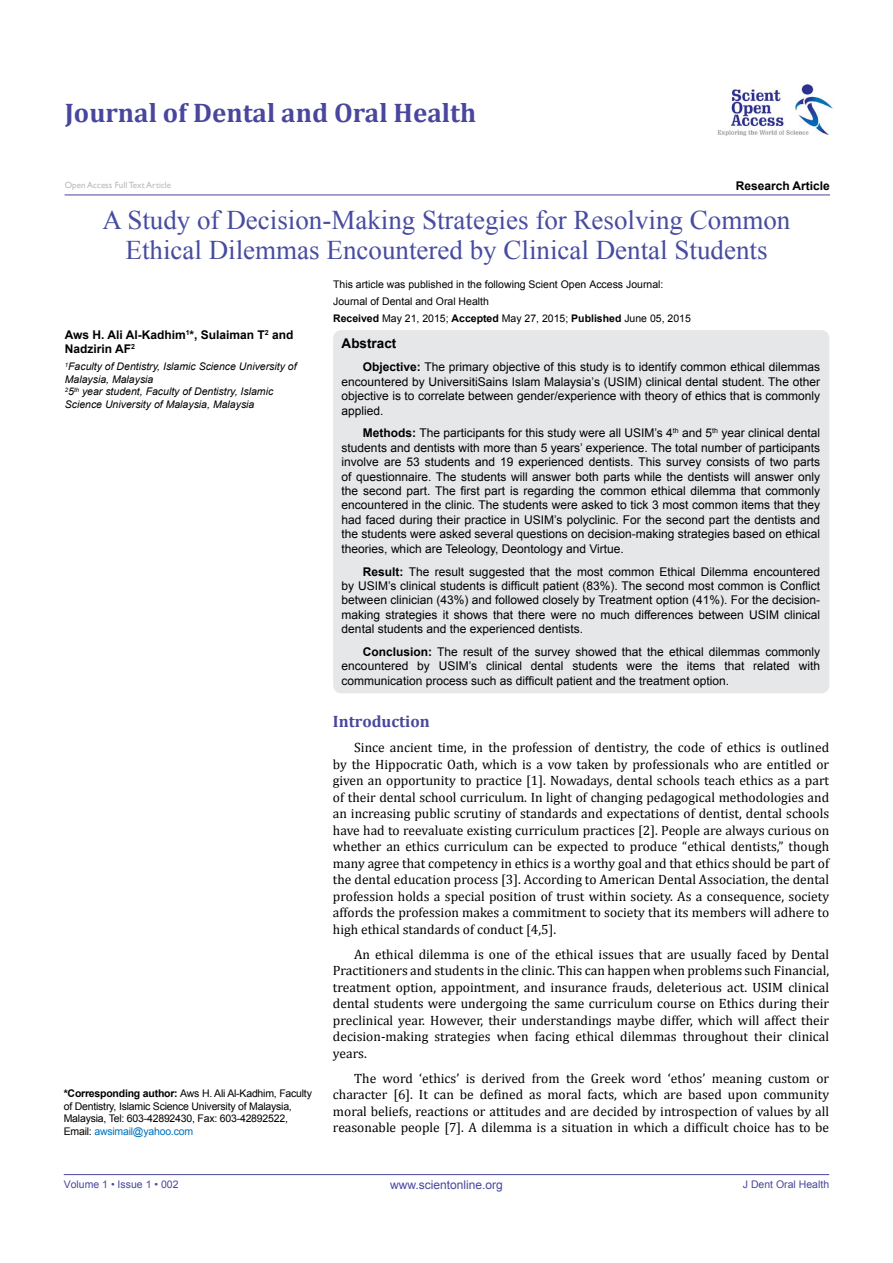
<style>
.page{position:relative;width:893px;height:1263px;background:#fff}
.page>*{position:absolute;margin:0;border:0;box-sizing:border-box;transform-origin:0 0}
.t1{font:27px/30px "Times New Roman";color:#474ca0;text-align:center}
.t2{font:700 27px "Cambria";color:#49479d}
.t3{font:700 16.5px "Cambria";color:#49479d}
.t4{font:13.5px/16.5px "Cambria";color:#000;text-align:justify}
.t5{font:700 13.5px "Arial";color:#000}
.t6{font:12px/14.4px "Arial";color:#000;text-align:justify}
.t7{font:700 12px/14.4px "Arial";color:#000}
.t8{font:12px "Arial";color:#49479d}
.t9{font:10.5px/12.6px "Arial";letter-spacing:-.02em;color:#000}
.t10{font:10.5px/16.8px "Arial";color:#000}
.t11{font:italic 10.5px/12.6px "Arial";color:#000}
.t12{font:10.5px "Arial";color:#49479d}
.t13{font:9px "Gill Sans";color:#b8babc}
.s1{font-weight:700}
.s2{color:#0072bc}
</style>
<div class="page">
<hr style="left:64px;top:1174px;width:765px;height:1px;background:#49479d">
<img style="left:717px;top:84px;width:116px;height:52px">
<hr style="left:65px;top:195px;width:765px;height:1px;background:#49479d">
<div style="left:333px;top:330px;width:496px;height:363px;background:#e6e7e8;border-radius:9px"></div>
<h1 class="t2" style="left:65px;top:94px;width:413px">Journal of Dental and Oral Health</h1>
<p class="t13" style="left:65px;top:179px;width:108px">Open Access Full Text Article</p>
<p class="t7" style="left:736px;top:179px;width:96px">Research Article</p>
<h1 class="t1" style="left:103px;top:204px;width:689px">A Study of Decision-Making Strategies for Resolving Common<br>Ethical Dilemmas Encountered by Clinical Dental Students</h1>
<p class="t7" style="left:65px;top:328px;width:230px">Aws H. Ali Al-Kadhim<sup>1</sup>*, Sulaiman T<sup>2</sup> and<br>Nadzirin AF<sup>2</sup></p>
<p class="t11" style="left:65px;top:360px;width:233px"><sup>1</sup>Faculty of Dentistry, Islamic Science University of Malaysia, Malaysia<br><sup>2</sup>5<sup>th</sup> year student, Faculty of Dentistry, Islamic Science University of Malaysia, Malaysia</p>
<p class="t9" style="left:64px;top:1087px;width:250px"><span class="s1">*Corresponding author:</span> Aws H. Ali Al-Kadhim, Faculty of Dentistry, Islamic Science University of Malaysia, Malaysia, Tel: 603-42892430, Fax: 603-42892522, Email: <span class="s2">awsimail@yahoo.com</span></p>
<p class="t10" style="left:333px;top:276px;width:359px">This article was published in the following Scient Open Access Journal:<br>Journal of Dental and Oral Health<br><span class="s1">Received</span> May 21, 2015; <span class="s1">Accepted</span> May 27, 2015; <span class="s1">Published</span> June 05, 2015</p>
<p class="t5" style="left:342px;top:335px;width:56px">Abstract</p>
<p class="t6" style="left:342px;top:360px;width:480px;text-indent:21px"><span class="s1">Objective:</span> The primary objective of this study is to identify common ethical dilemmas encountered by UniversitiSains Islam Malaysia’s (USIM) clinical dental student. The other objective is to correlate between gender/experience with theory of ethics that is commonly applied.</p>
<p class="t6" style="left:342px;top:426px;width:480px;text-indent:21px"><span class="s1">Methods:</span> The participants for this study were all USIM’s 4<sup>th</sup> and 5<sup>th</sup> year clinical dental students and dentists with more than 5 years’ experience. The total number of participants involve are 53 students and 19 experienced dentists. This survey consists of two parts of questionnaire. The students will answer both parts while the dentists will answer only the second part. The first part is regarding the common ethical dilemma that commonly encountered in the clinic. The students were asked to tick 3 most common items that they had faced during their practice in USIM’s polyclinic. For the second part the dentists and the students were asked several questions on decision-making strategies based on ethical theories, which are Teleology, Deontology and Virtue.</p>
<p class="t6" style="left:342px;top:564px;width:480px;text-indent:21px"><span class="s1">Result:</span> The result suggested that the most common Ethical Dilemma encountered by USIM’s clinical students is difficult patient (83%). The second most common is Conflict between clinician (43%) and followed closely by Treatment option (41%). For the decision&shy;making strategies it shows that there were no much differences between USIM clinical dental students and the experienced dentists.</p>
<p class="t6" style="left:342px;top:645px;width:480px;text-indent:21px"><span class="s1">Conclusion:</span> The result of the survey showed that the ethical dilemmas commonly encountered by USIM’s clinical dental students were the items that related with communication process such as difficult patient and the treatment option.</p>
<p class="t3" style="left:333px;top:710px;width:98px">Introduction</p>
<p class="t4" style="left:333px;top:739px;width:498px;text-indent:21px">Since ancient time, in the profession of dentistry, the code of ethics is outlined by the Hippocratic Oath, which is a vow taken by professionals who are entitled or given an opportunity to practice [1]. Nowadays, dental schools teach ethics as a part of their dental school curriculum. In light of changing pedagogical methodologies and an increasing public scrutiny of standards and expectations of dentist, dental schools have had to reevaluate existing curriculum practices [2]. People are always curious on whether an ethics curriculum can be expected to produce “ethical dentists,” though many agree that competency in ethics is a worthy goal and that ethics should be part of the dental education process [3]. According to American Dental Association, the dental profession holds a special position of trust within society. As a consequence, society affords the profession makes a commitment to society that its members will adhere to high ethical standards of conduct [4,5].</p>
<p class="t4" style="left:333px;top:946px;width:498px;text-indent:21px">An ethical dilemma is one of the ethical issues that are usually faced by Dental Practitioners and students in the clinic. This can happen when problems such Financial, treatment option, appointment, and insurance frauds, deleterious act. USIM clinical dental students were undergoing the same curriculum course on Ethics during their preclinical year. However, their understandings maybe differ, which will affect their decision-making strategies when facing ethical dilemmas throughout their clinical years.</p>
<p class="t4" style="left:333px;top:1070px;width:498px;text-indent:21px">The word ‘ethics’ is derived from the Greek word ‘ethos’ meaning custom or character [6]. It can be defined as moral facts, which are based upon community moral beliefs, reactions or attitudes and are decided by introspection of values by all reasonable people [7]. A dilemma is a situation in which a difficult choice has to be</p>
<p class="t12" style="left:64px;top:1178px;width:116px">Volume 1 • Issue 1 • 002</p>
<p class="t8" style="left:390px;top:1177px;width:114px">www.scientonline.org</p>
<p class="t12" style="left:743px;top:1178px;width:88px">J Dent Oral Health</p>
</div>
